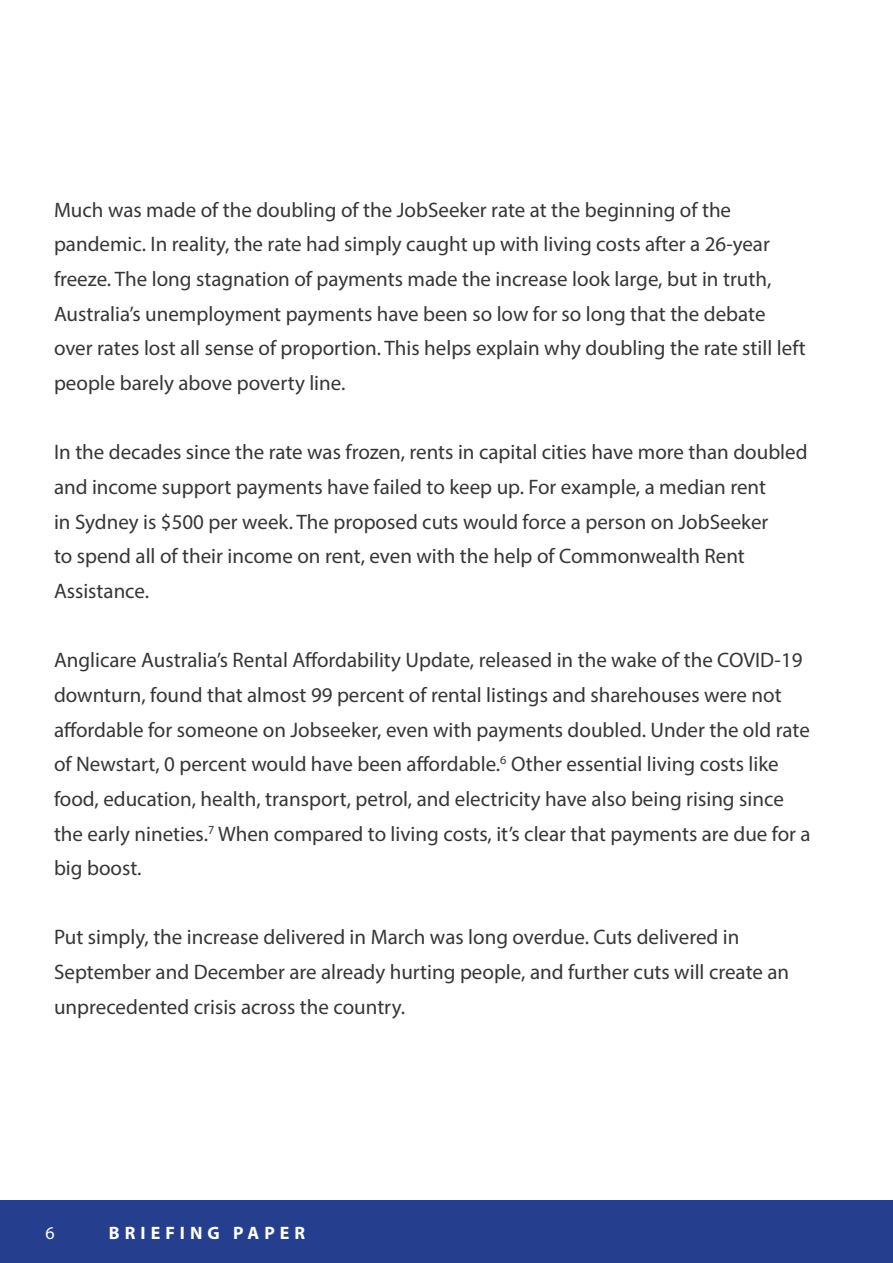
<style>
.page{position:relative;width:893px;height:1263px;background:#fff}
.page>*{position:absolute;margin:0;border:0;box-sizing:border-box;transform-origin:0 0}
.t1{font:21px/34.7px "Myriad Pro";color:#383536}
.t2{font:700 18px "Myriad Pro";letter-spacing:.28em;color:#fff}
.t3{font:18px "Myriad Pro";color:#fff}
</style>
<div class="page">
<div style="left:0;top:1200px;width:892px;height:63px;background:#253f8e"></div>
<p class="t1" style="left:54px;top:192px;width:753px">Much was made of the doubling of the JobSeeker rate at the beginning of the pandemic. In reality, the rate had simply caught up with living costs after a 26-year freeze. The long stagnation of payments made the increase look large, but in truth, Australia’s unemployment payments have been so low for so long that the debate over rates lost all sense of proportion. This helps explain why doubling the rate still left people barely above poverty line.</p>
<p class="t1" style="left:54px;top:435px;width:755px">In the decades since the rate was frozen, rents in capital cities have more than doubled and income support payments have failed to keep up. For example, a median rent<br>in Sydney is $500 per week. The proposed cuts would force a person on JobSeeker<br>to spend all of their income on rent, even with the help of Commonwealth Rent Assistance.</p>
<p class="t1" style="left:54px;top:642px;width:758px">Anglicare Australia’s Rental Affordability Update, released in the wake of the COVID-19 downturn, found that almost 99 percent of rental listings and sharehouses were not affordable for someone on Jobseeker, even with payments doubled. Under the old rate of Newstart, 0 percent would have been affordable.<sup>6</sup> Other essential living costs like food, education, health, transport, petrol, and electricity have also being rising since the early nineties.<sup>7</sup> When compared to living costs, it’s clear that payments are due for a big boost.</p>
<p class="t1" style="left:54px;top:920px;width:737px">Put simply, the increase delivered in March was long overdue. Cuts delivered in<br>September and December are already hurting people, and further cuts will create an unprecedented crisis across the country.</p>
<p class="t3" style="left:45px;top:1222px;width:11px">6</p>
<p class="t2" style="left:109px;top:1221px;width:198px">BRIEFING PAPER</p>
</div>
